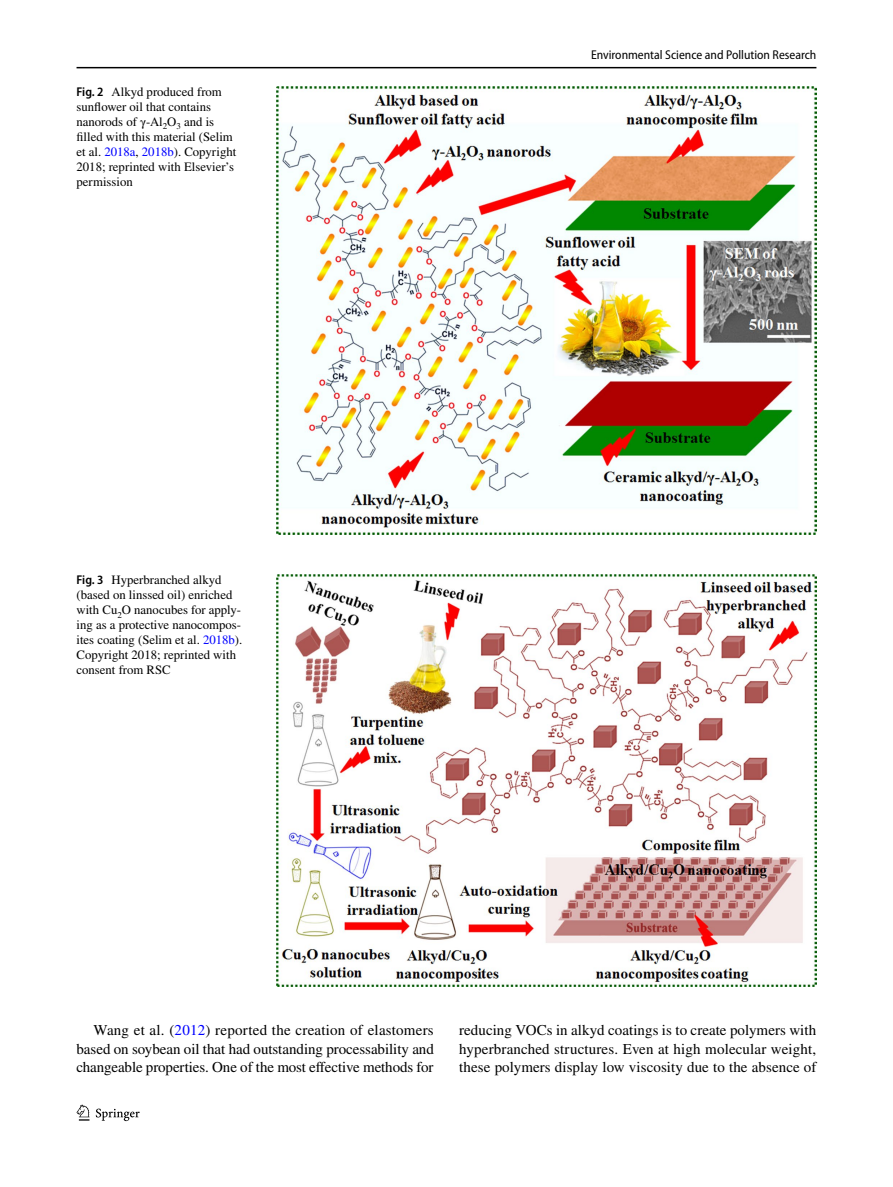
<style>
.page{position:relative;width:893px;height:1187px;background:#fff}
.page>*{position:absolute;margin:0;border:0;box-sizing:border-box;transform-origin:0 0}
.t1{font:15px/18.8px "STIX";color:#000;text-align:justify}
.t2{font:12.75px/15px "STIX";color:#000}
.t3{font:semi-condensed 12.75px "Myriad Pro";color:#000}
.s1{font-family:"Myriad Pro";font-weight:600;font-stretch:semi-condensed}
.s2{color:#00f}
</style>
<div class="page">
<hr style="left:77px;top:67px;width:739px;height:1px;background:#000">
<svg style="left:77px;top:1104px;width:12px;height:16px"></svg>
<svg style="left:96px;top:1108px;width:44px;height:12px"></svg>
<img style="left:276px;top:87px;width:540px;height:448px">
<img style="left:276px;top:574px;width:540px;height:412px">
<p class="t2" style="left:77px;top:85px;width:161px"><span class="s1">Fig. 2</span> Alkyd produced from sunflower oil that contains nanorods of γ-Al<sub>2</sub>O<sub>3</sub> and is filled with this material (Selim et al. <span class="s2">2018a</span>, <span class="s2">2018b</span>). Copyright<br>2018; reprinted with Elsevier’s permission</p>
<p class="t2" style="left:77px;top:573px;width:167px"><span class="s1">Fig. 3</span> Hyperbranched alkyd (based on linssed oil) enriched with Cu<sub>2</sub>O nanocubes for apply&shy;ing as a protective nanocompos&shy;ites coating (Selim et al. <span class="s2">2018b</span>).<br>Copyright 2018; reprinted with consent from RSC</p>
<p class="t3" style="left:591px;top:48px;width:227px">Environmental Science and Pollution Research</p>
<p class="t1" style="left:77px;top:1021px;width:359px;text-indent:17px">Wang et al. (<span class="s2">2012</span>) reported the creation of elastomers based on soybean oil that had outstanding processability and changeable properties. One of the most effective methods for</p>
<p class="t1" style="left:459px;top:1021px;width:359px">reducing VOCs in alkyd coatings is to create polymers with hyperbranched structures. Even at high molecular weight, these polymers display low viscosity due to the absence of</p>
</div>
